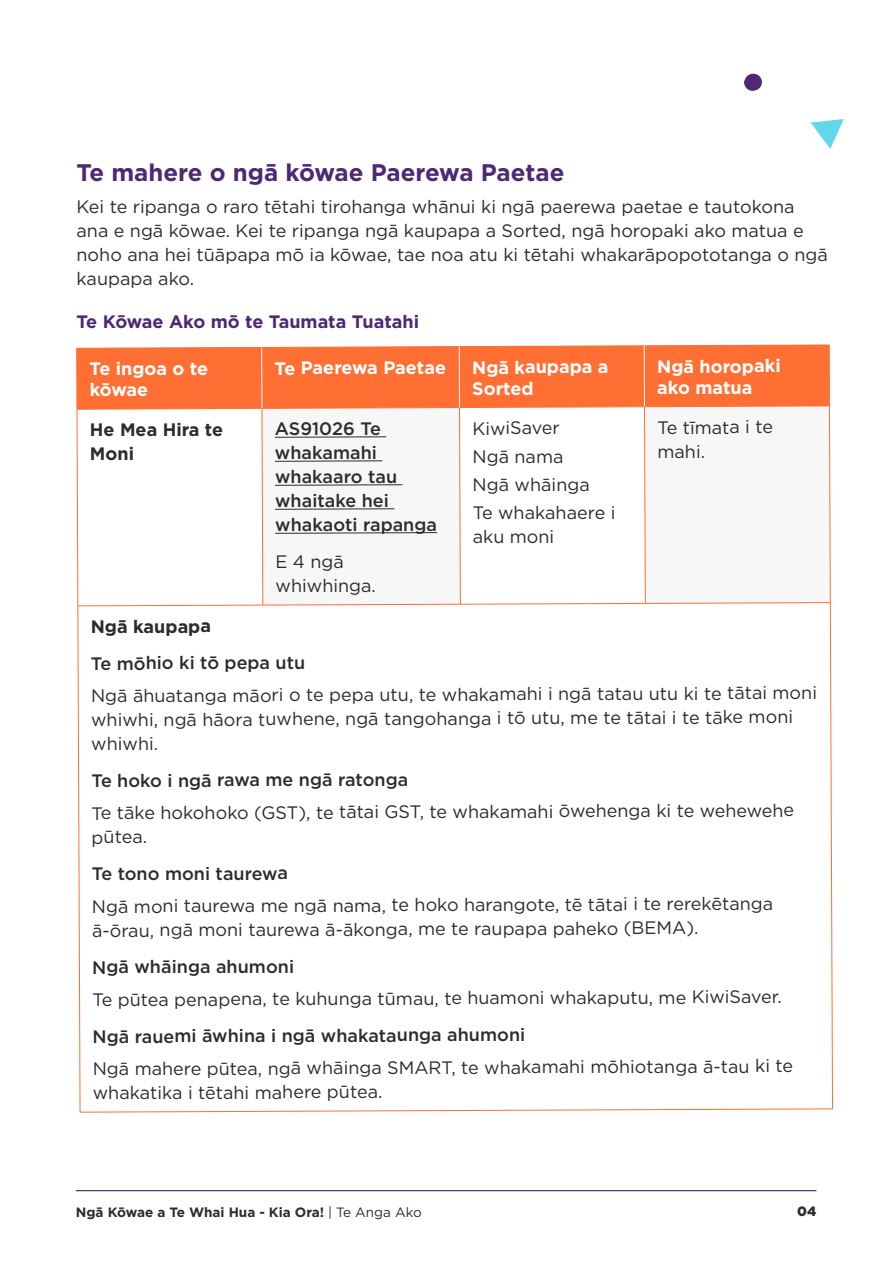
<style>
.page{position:relative;width:893px;height:1263px;background:#fff}
.page>*{position:absolute;margin:0;border:0;box-sizing:border-box;transform-origin:0 0}
.t1{font:700 24px "Gotham";color:#4f2875}
.t2{font:18px/24px "Gotham";letter-spacing:-.005em;color:#2c2c2c}
.t3{font:500 18px/24px "Gotham";letter-spacing:-.005em;color:#2c2c2c}
.t4{font:700 18px/21.1px "Gotham";letter-spacing:-.005em;color:#fff}
.t5{font:700 18px "Gotham";color:#4f2875}
.t6{font:700 18px/24.2px "Gotham";letter-spacing:-.005em;color:#2c2c2c}
.t7{font:700 13.5px "Gotham";color:#2c2c2c}
.t8{font:900 13.5px "Gotham";color:#2c2c2c}
.s1{font-weight:400}
</style>
<div class="page">
<hr style="left:76px;top:1190px;width:740px;height:1px;background:#001845">
<div style="left:77px;top:349px;width:752px;height:56px;background:#ff6e32"></div>
<hr style="left:76px;top:348px;width:1px;height:61px;background:#ff6e32">
<svg style="left:76px;top:345px;width:753px;height:4px"></svg>
<hr style="left:829px;top:345px;width:1px;height:61px;background:#ff6e32">
<hr style="left:261px;top:348px;width:1px;height:60px;background:#fff">
<hr style="left:459px;top:347px;width:1px;height:60px;background:#fff">
<hr style="left:644px;top:346px;width:1px;height:60px;background:#fff">
<svg style="left:76px;top:405px;width:757px;height:707px"></svg>
<svg style="left:744px;top:73px;width:18px;height:18px"></svg>
<svg style="left:810px;top:119px;width:34px;height:30px"></svg>
<h1 class="t1" style="left:77px;top:156px;width:489px">Te mahere o ngā kōwae Paerewa Paetae</h1>
<p class="t2" style="left:77px;top:195px;width:753px">Kei te ripanga o raro tētahi tirohanga whānui ki ngā paerewa paetae e tautokona ana e ngā kōwae. Kei te ripanga ngā kaupapa a Sorted, ngā horopaki ako matua e noho ana hei tūāpapa mō ia kōwae, tae noa atu ki tētahi whakarāpopototanga o ngā kaupapa ako.</p>
<p class="t5" style="left:77px;top:309px;width:344px">Te Kōwae Ako mō te Taumata Tuatahi</p>
<p class="t4" style="left:90px;top:358px;width:120px">Te ingoa o te kōwae</p>
<p class="t4" style="left:275px;top:357px;width:173px">Te Paerewa Paetae</p>
<p class="t4" style="left:472px;top:356px;width:138px">Ngā kaupapa a<br>Sorted</p>
<p class="t4" style="left:657px;top:356px;width:125px">Ngā horopaki ako matua</p>
<p class="t6" style="left:90px;top:417px;width:135px">He Mea Hira te<br>Moni</p>
<p class="t3" style="left:275px;top:417px;width:164px">AS91026 Te whakamahi whakaaro tau whaitake hei whakaoti rapanga</p>
<p class="t2" style="left:275px;top:549px;width:102px">E 4 ngā whiwhinga.</p>
<p class="t2" style="left:657px;top:415px;width:117px">Te tīmata i te mahi.</p>
<p class="t2" style="left:472px;top:414px;width:145px;line-height:28.2px">KiwiSaver<br>Ngā nama<br>Ngā whāinga<br>Te whakahaere i</p>
<p class="t2" style="left:473px;top:524px;width:83px">aku moni</p>
<p class="t6" style="left:91px;top:614px;width:122px">Ngā kaupapa</p>
<p class="t3" style="left:91px;top:651px;width:216px">Te mōhio ki tō pepa utu</p>
<p class="t2" style="left:91px;top:681px;width:728px;line-height:24.8px">Ngā āhuatanga māori o te pepa utu, te whakamahi i ngā tatau utu ki te tātai moni whiwhi, ngā hāora tuwhene, ngā tangohanga i tō utu, me te tātai i te tāke moni whiwhi.</p>
<p class="t3" style="left:91px;top:768px;width:319px">Te hoko i ngā rawa me ngā ratonga</p>
<p class="t2" style="left:92px;top:799px;width:704px;line-height:25.3px">Te tāke hokohoko (GST), te tātai GST, te whakamahi ōwehenga ki te wehewehe pūtea.</p>
<p class="t3" style="left:92px;top:861px;width:198px">Te tono moni taurewa</p>
<p class="t2" style="left:92px;top:892px;width:683px">Ngā moni taurewa me ngā nama, te hoko harangote, tē tātai i te rerekētanga ā-ōrau, ngā moni taurewa ā-ākonga, me te raupapa paheko (BEMA).</p>
<p class="t3" style="left:92px;top:954px;width:204px">Ngā whāinga ahumoni</p>
<p class="t2" style="left:92px;top:986px;width:691px">Te pūtea penapena, te kuhunga tūmau, te huamoni whakaputu, me KiwiSaver.</p>
<p class="t3" style="left:93px;top:1023px;width:434px">Ngā rauemi āwhina i ngā whakataunga ahumoni</p>
<p class="t2" style="left:93px;top:1054px;width:702px;line-height:24.9px">Ngā mahere pūtea, ngā whāinga SMART, te whakamahi mōhiotanga ā-tau ki te whakatika i tētahi mahere pūtea.</p>
<p class="t7" style="left:76px;top:1203px;width:347px">Ngā Kōwae a Te Whai Hua - Kia Ora! <span class="s1">| Te Anga Ako</span></p>
<p class="t8" style="left:797px;top:1202px;width:21px">04</p>
</div>
